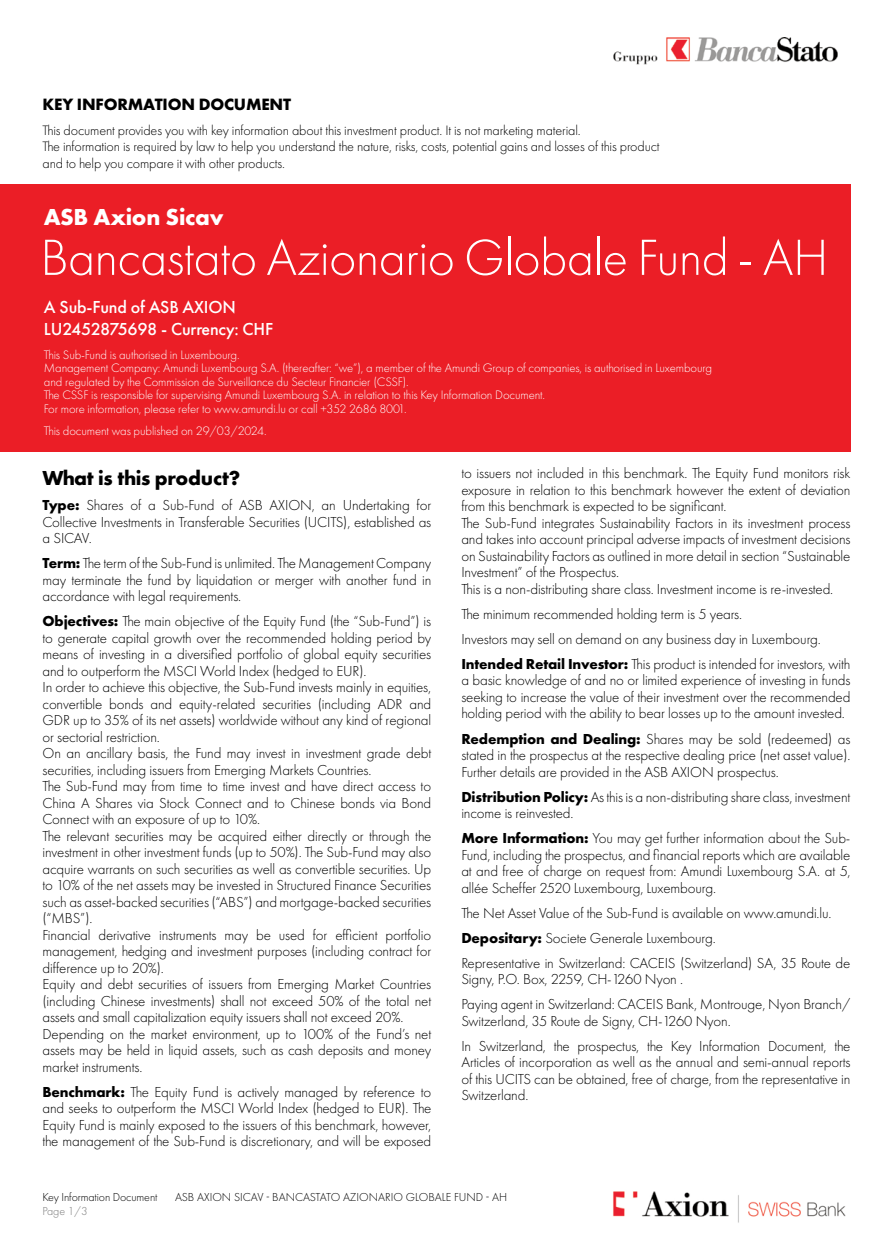
<style>
.page{position:relative;width:893px;height:1255px;background:#fff}
.page>*{position:absolute;margin:0;border:0;box-sizing:border-box;transform-origin:0 0}
.t1{font:300 52.65px "Futura PT";letter-spacing:-.01em;color:#fff}
.t2{font:700 24px "Futura PT";letter-spacing:-.01em;color:#fff}
.t3{font:700 21px "Futura PT";letter-spacing:-.01em;color:#000}
.t4{font:500 18px/21.6px "Futura PT";letter-spacing:-.01em;color:#fff}
.t5{font:700 16.95px "Futura PT";letter-spacing:-.01em;color:#000}
.t6{font:300 15px/16.5px "Futura PT";letter-spacing:-.01em;color:#000;text-align:justify}
.t7{font:300 14.1px/16.5px "Futura PT";letter-spacing:-.01em;color:#000}
.t8{font:300 12.75px/13.5px "Futura PT";letter-spacing:-.01em;color:#fff}
.t9{font:300 12px "Futura PT";letter-spacing:-.01em;color:#000}
.t10{font:300 12px "Futura PT";color:#7a7a7a}
.s1{font-weight:700}
</style>
<div class="page">
<div style="left:0;top:184px;width:850px;height:267px;background:#eb1e26"></div>
<img style="left:613px;top:1191px;width:233px;height:31px">
<img style="left:613px;top:37px;width:225px;height:28px">
<p class="t5" style="left:43px;top:93px;width:250px">KEY INFORMATION DOCUMENT</p>
<p class="t7" style="left:43px;top:122px;width:619px">This document provides you with key information about this investment product. It is not marketing material.<br>The information is required by law to help you understand the nature, risks, costs, potential gains and losses of this product and to help you compare it with other products.</p>
<h2 class="t2" style="left:44px;top:201px;width:181px">ASB Axion Sicav</h2>
<p class="t1" style="left:40px;top:227px;width:789px">Bancastato Azionario Globale Fund - AH</p>
<p class="t4" style="left:44px;top:296px;width:231px">A Sub-Fund of ASB AXION<br>LU2452875698 - Currency: CHF</p>
<p class="t8" style="left:44px;top:348px;width:670px">This Sub-Fund is authorised in Luxembourg.<br>Management Company: Amundi Luxembourg S.A. (thereafter: “we”), a member of the Amundi Group of companies, is authorised in Luxembourg and regulated by the Commission de Surveillance du Secteur Financier (CSSF).<br>The CSSF is responsible for supervising Amundi Luxembourg S.A. in relation to this Key Information Document.<br>For more information, please refer to www.amundi.lu or call +352 2686 8001.</p>
<p class="t8" style="left:44px;top:424px;width:224px">This document was published on 29/03/2024.</p>
<p class="t3" style="left:43px;top:464px;width:199px">What is this product?</p>
<p class="t6" style="left:43px;top:497px;width:390px"><span class="s1">Type:</span> Shares of a Sub-Fund of ASB AXION, an Undertaking for Collective Investments in Transferable Securities (UCITS), established as a SICAV.</p>
<p class="t6" style="left:43px;top:555px;width:390px"><span class="s1">Term:</span> The term of the Sub-Fund is unlimited. The Management Company may terminate the fund by liquidation or merger with another fund in accordance with legal requirements.</p>
<p class="t6" style="left:43px;top:613px;width:390px"><span class="s1">Objectives:</span> The main objective of the Equity Fund (the “Sub-Fund”) is to generate capital growth over the recommended holding period by means of investing in a diversified portfolio of global equity securities and to outperform the MSCI World Index (hedged to EUR).</p>
<p class="t6" style="left:43px;top:679px;width:390px">In order to achieve this objective, the Sub-Fund invests mainly in equities, convertible bonds and equity-related securities (including ADR and GDR up to 35% of its net assets) worldwide without any kind of regional or sectorial restriction.</p>
<p class="t6" style="left:43px;top:745px;width:390px">On an ancillary basis, the Fund may invest in investment grade debt securities, including issuers from Emerging Markets Countries.</p>
<p class="t6" style="left:43px;top:778px;width:390px">The Sub-Fund may from time to time invest and have direct access to China A Shares via Stock Connect and to Chinese bonds via Bond Connect with an exposure of up to 10%.</p>
<p class="t6" style="left:43px;top:827px;width:390px">The relevant securities may be acquired either directly or through the investment in other investment funds (up to 50%). The Sub-Fund may also acquire warrants on such securities as well as convertible securities. Up to 10% of the net assets may be invested in Structured Finance Securities such as asset-backed securities (“ABS”) and mortgage-backed securities (“MBS”).</p>
<p class="t6" style="left:43px;top:926px;width:390px">Financial derivative instruments may be used for efficient portfolio management, hedging and investment purposes (including contract for difference up to 20%).</p>
<p class="t6" style="left:43px;top:976px;width:390px">Equity and debt securities of issuers from Emerging Market Countries (including Chinese investments) shall not exceed 50% of the total net assets and small capitalization equity issuers shall not exceed 20%.</p>
<p class="t6" style="left:43px;top:1025px;width:390px">Depending on the market environment, up to 100% of the Fund’s net assets may be held in liquid assets, such as cash deposits and money market instruments.</p>
<p class="t6" style="left:43px;top:1083px;width:390px"><span class="s1">Benchmark:</span> The Equity Fund is actively managed by reference to and seeks to outperform the MSCI World Index (hedged to EUR). The Equity Fund is mainly exposed to the issuers of this benchmark, however, the management of the Sub-Fund is discretionary, and will be exposed</p>
<p class="t6" style="left:461px;top:465px;width:391px">to issuers not included in this benchmark. The Equity Fund monitors risk exposure in relation to this benchmark however the extent of deviation from this benchmark is expected to be significant.</p>
<p class="t6" style="left:461px;top:514px;width:391px">The Sub-Fund integrates Sustainability Factors in its investment process and takes into account principal adverse impacts of investment decisions on Sustainability Factors as outlined in more detail in section “Sustainable Investment” of the Prospectus.</p>
<p class="t6" style="left:461px;top:580px;width:373px">This is a non-distributing share class. Investment income is re-invested.</p>
<p class="t6" style="left:461px;top:605px;width:282px">The minimum recommended holding term is 5 years.</p>
<p class="t6" style="left:461px;top:630px;width:361px">Investors may sell on demand on any business day in Luxembourg.</p>
<p class="t6" style="left:461px;top:655px;width:391px"><span class="s1">Intended Retail Investor:</span> This product is intended for investors, with a basic knowledge of and no or limited experience of investing in funds seeking to increase the value of their investment over the recommended holding period with the ability to bear losses up to the amount invested.</p>
<p class="t6" style="left:461px;top:730px;width:391px"><span class="s1">Redemption and Dealing:</span> Shares may be sold (redeemed) as stated in the prospectus at the respective dealing price (net asset value).<br>Further details are provided in the ASB AXION prospectus.</p>
<p class="t6" style="left:461px;top:788px;width:391px"><span class="s1">Distribution Policy:</span> As this is a non-distributing share class, investment income is reinvested.</p>
<p class="t6" style="left:461px;top:829px;width:391px"><span class="s1">More Information:</span> You may get further information about the Sub-Fund, including the prospectus, and financial reports which are available at and free of charge on request from: Amundi Luxembourg S.A. at 5, allée Scheffer 2520 Luxembourg, Luxembourg.</p>
<p class="t6" style="left:461px;top:904px;width:372px">The Net Asset Value of the Sub-Fund is available on www.amundi.lu.</p>
<p class="t6" style="left:461px;top:929px;width:256px"><span class="s1">Depositary:</span> Societe Generale Luxembourg.</p>
<p class="t6" style="left:461px;top:954px;width:391px">Representative in Switzerland: CACEIS (Switzerland) SA, 35 Route de<br>Signy, P.O. Box, 2259, CH-1260 Nyon .</p>
<p class="t6" style="left:461px;top:996px;width:391px">Paying agent in Switzerland: CACEIS Bank, Montrouge, Nyon Branch/<br>Switzerland, 35 Route de Signy, CH-1260 Nyon.</p>
<p class="t6" style="left:461px;top:1037px;width:391px">In Switzerland, the prospectus, the Key Information Document, the Articles of incorporation as well as the annual and semi-annual reports of this UCITS can be obtained, free of charge, from the representative in Switzerland.</p>
<p class="t9" style="left:43px;top:1190px;width:116px">Key Information Document</p>
<p class="t10" style="left:43px;top:1204px;width:47px">Page 1/3</p>
<p class="t9" style="left:175px;top:1190px;width:334px">ASB AXION SICAV - BANCASTATO AZIONARIO GLOBALE FUND - AH</p>
</div>
